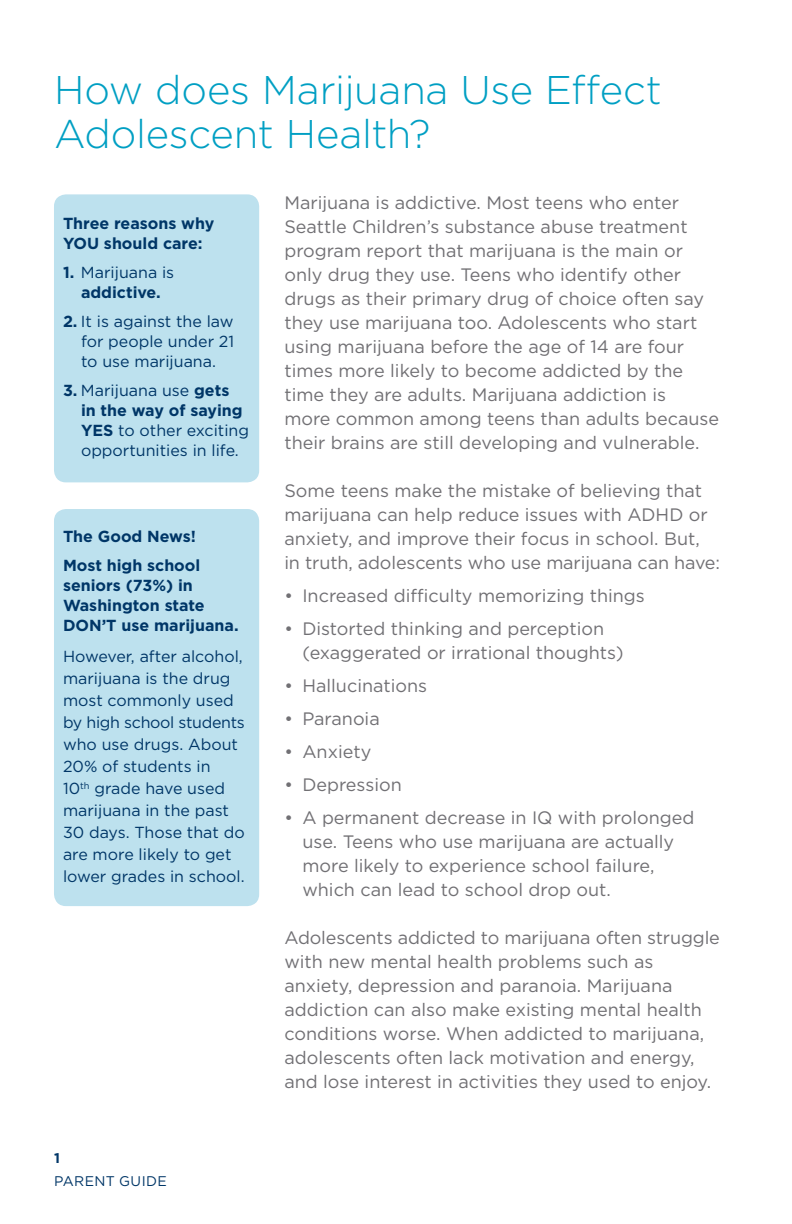
<style>
.page{position:relative;width:792px;height:1224px;background:#fff}
.page>*{position:absolute;margin:0;border:0;box-sizing:border-box;transform-origin:0 0}
.t1{font:300 40px/44px "Gotham";letter-spacing:-.005em;color:#009fc3}
.t2{font:18px/24px "Gotham";color:#717074}
.t3{font:16px/22px "Gotham";color:#003667}
.t4{font:700 16px/20px "Gotham";color:#003667}
.t5{font:14px "Gotham";letter-spacing:.03em;color:#003667}
.t6{font:700 14px "Gotham";color:#003667}
.s1{font-weight:400}
.s2{font-weight:700}
</style>
<div class="page">
<div style="left:54px;top:194px;width:205px;height:288px;background:#bde1ee;border-radius:12px"></div>
<div style="left:54px;top:509px;width:205px;height:397px;background:#bde1ee;border-radius:12px"></div>
<p class="t1" style="left:54px;top:67px;width:609px">How does Marijuana Use Effect<br>Adolescent Health?</p>
<p class="t4" style="left:63px;top:213px;width:153px">Three reasons why<br>YOU should care:</p>
<p class="t4" style="left:63px;top:262px;width:113px;text-align:center">1. <span class="s1">Marijuana is </span>addictive.</p>
<p class="t3" style="left:81px;top:311px;width:155px;line-height:20px;text-align:justify;text-indent:-18px"><span class="s2">2.</span> It is against the law for people under 21 to use marijuana.</p>
<p class="t3" style="left:81px;top:380px;width:170px;line-height:20px;text-indent:-18px"><span class="s2">3.</span> Marijuana use <span class="s2">gets<br>in the way of saying<br>YES</span> to other exciting opportunities in life.</p>
<p class="t4" style="left:63px;top:526px;width:135px">The Good News!</p>
<p class="t4" style="left:63px;top:555px;width:177px">Most high school seniors (73%) in<br>Washington state<br>DON’T use marijuana.</p>
<p class="t3" style="left:63px;top:645px;width:183px">However, after alcohol, marijuana is the drug most commonly used by high school students who use drugs. About<br>20% of students in<br>10<sup>th</sup> grade have used marijuana in the past<br>30 days. Those that do are more likely to get lower grades in school.</p>
<p class="t6" style="left:54px;top:1149px;width:7px">1</p>
<p class="t5" style="left:54px;top:1172px;width:114px">PARENT GUIDE</p>
<p class="t2" style="left:284px;top:190px;width:436px">Marijuana is addictive. Most teens who enter Seattle Children’s substance abuse treatment program report that marijuana is the main or only drug they use. Teens who identify other drugs as their primary drug of choice often say they use marijuana too. Adolescents who start using marijuana before the age of 14 are four times more likely to become addicted by the time they are adults. Marijuana addiction is<br>more common among teens than adults because their brains are still developing and vulnerable.</p>
<p class="t2" style="left:284px;top:478px;width:437px">Some teens make the mistake of believing that marijuana can help reduce issues with ADHD or anxiety, and improve their focus in school. But, in truth, adolescents who use marijuana can have:</p>
<p class="t2" style="left:284px;top:583px;width:362px">• Increased difficulty memorizing things</p>
<p class="t2" style="left:302px;top:616px;width:323px;text-indent:-18px">• Distorted thinking and perception (exaggerated or irrational thoughts)</p>
<p class="t2" style="left:284px;top:673px;width:144px">• Hallucinations</p>
<p class="t2" style="left:284px;top:706px;width:97px">• Paranoia</p>
<p class="t2" style="left:284px;top:739px;width:88px">• Anxiety</p>
<p class="t2" style="left:284px;top:772px;width:119px">• Depression</p>
<p class="t2" style="left:302px;top:805px;width:394px;text-indent:-18px">• A permanent decrease in IQ with prolonged use. Teens who use marijuana are actually more likely to experience school failure, which can lead to school drop out.</p>
<p class="t2" style="left:284px;top:925px;width:437px">Adolescents addicted to marijuana often struggle with new mental health problems such as anxiety, depression and paranoia. Marijuana addiction can also make existing mental health conditions worse. When addicted to marijuana, adolescents often lack motivation and energy, and lose interest in activities they used to enjoy.</p>
</div>
